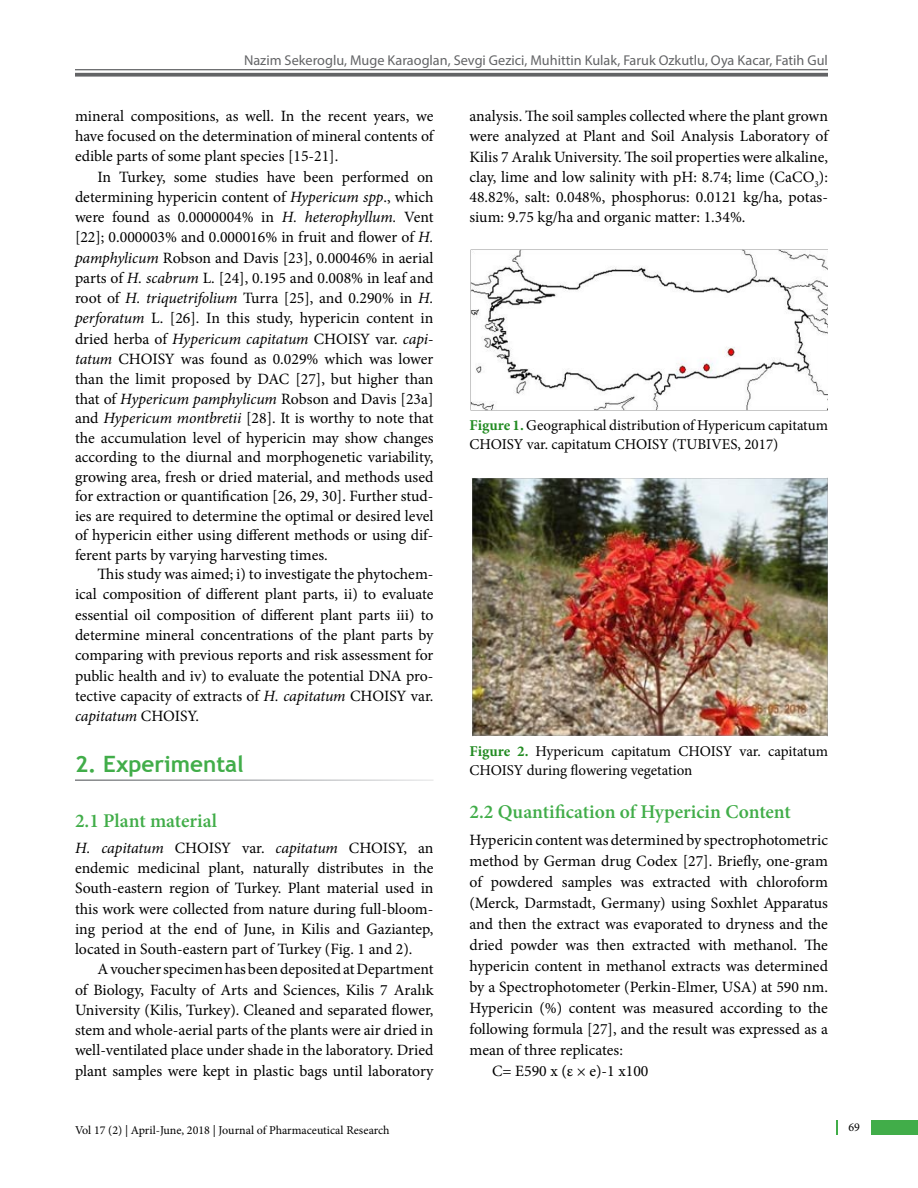
<style>
.page{position:relative;width:918px;height:1188px;background:#fff}
.page>*{position:absolute;margin:0;border:0;box-sizing:border-box;transform-origin:0 0}
.t1{font:700 22.5px "Trebuchet MS";color:#41ad49}
.t2{font:600 19.5px "Minion Pro";color:#41ad49}
.t3{font:15.75px/20.2px "Minion Pro";color:#000;text-align:justify}
.t4{font:15px/19.5px "Minion Pro";color:#000}
.t5{font:14.25px "Myriad Pro";color:#636466}
.t6{font:12px "Minion Pro";color:#000}
.s1{font-style:italic}
.s2{font-weight:700;color:#228b22}
</style>
<div class="page">
<div style="left:872px;top:1120px;width:46px;height:15px;background:#41ad49"></div>
<svg style="left:836px;top:1120px;width:1px;height:15px"></svg>
<hr style="left:75px;top:69px;width:753px;height:1px;background:#636466">
<svg style="left:75px;top:73px;width:753px;height:4px;background:#737375"></svg>
<img style="left:471px;top:249px;width:357px;height:161px">
<img style="left:471px;top:477px;width:357px;height:259px">
<p class="t5" style="left:244px;top:51px;width:585px">Nazim Sekeroglu, Muge Karaoglan, Sevgi Gezici, Muhittin Kulak, Faruk Ozkutlu, Oya Kacar, Fatih Gul</p>
<p class="t3" style="left:75px;top:106px;width:360px">mineral compositions, as well. In the recent years, we have focused on the determination of mineral contents of edible parts of some plant species [15-21].</p>
<p class="t3" style="left:75px;top:167px;width:360px;text-indent:23px">In Turkey, some studies have been performed on determining hypericin content of <span class="s1">Hypericum spp</span>., which were found as 0.0000004% in <span class="s1">H. heterophyllum.</span> Vent [22]; 0.000003% and 0.000016% in fruit and flower of <span class="s1">H. pamphylicum</span> Robson and Davis [23], 0.00046% in aerial parts of <span class="s1">H. scabrum</span> L. [24], 0.195 and 0.008% in leaf and root of <span class="s1">H. triquetrifolium</span> Turra [25], and 0.290% in <span class="s1">H. perforatum</span> L. [26]. In this study, hypericin content in dried herba of <span class="s1">Hypericum capitatum</span> CHOISY var. <span class="s1">capi&shy;tatum</span> CHOISY was found as 0.029% which was lower than the limit proposed by DAC [27], but higher than that of <span class="s1">Hypericum pamphylicum</span> Robson and Davis [23a] and <span class="s1">Hypericum montbretii</span> [28]. It is worthy to note that the accumulation level of hypericin may show changes according to the diurnal and morphogenetic variability, growing area, fresh or dried material, and methods used for extraction or quantification [26, 29, 30]. Further stud&shy;ies are required to determine the optimal or desired level of hypericin either using different methods or using dif&shy;ferent parts by varying harvesting times.</p>
<p class="t3" style="left:75px;top:564px;width:360px;text-indent:23px">This study was aimed; i) to investigate the phytochem&shy;ical composition of different plant parts, ii) to evaluate essential oil composition of different plant parts iii) to determine mineral concentrations of the plant parts by comparing with previous reports and risk assessment for public health and iv) to evaluate the potential DNA pro&shy;tective capacity of extracts of <span class="s1">H. capitatum</span> CHOISY var. <span class="s1">capitatum</span> CHOISY.</p>
<h1 class="t1" style="left:75px;top:750px;width:170px">2. Experimental</h1>
<p class="t2" style="left:75px;top:807px;width:143px">2.1 Plant material</p>
<p class="t3" style="left:75px;top:838px;width:360px"><span class="s1">H. capitatum</span> CHOISY var. <span class="s1">capitatum</span> CHOISY, an endemic medicinal plant, naturally distributes in the South-eastern region of Turkey. Plant material used in this work were collected from nature during full-bloom&shy;ing period at the end of June, in Kilis and Gaziantep, located in South-eastern part of Turkey (Fig. 1 and 2).</p>
<p class="t3" style="left:75px;top:959px;width:360px;text-indent:23px">A voucher specimen has been deposited at Department of Biology, Faculty of Arts and Sciences, Kilis 7 Aralık University (Kilis, Turkey). Cleaned and separated flower, stem and whole-aerial parts of the plants were air dried in well-ventilated place under shade in the laboratory. Dried plant samples were kept in plastic bags until laboratory</p>
<p class="t3" style="left:469px;top:106px;width:360px">analysis. The soil samples collected where the plant grown were analyzed at Plant and Soil Analysis Laboratory of Kilis 7 Aralık University. The soil properties were alkaline, clay, lime and low salinity with pH: 8.74; lime (CaCO<sub>3</sub>):<br>48.82%, salt: 0.048%, phosphorus: 0.0121 kg/ha, potas&shy;sium: 9.75 kg/ha and organic matter: 1.34%.</p>
<p class="t4" style="left:470px;top:415px;width:360px"><span class="s2">Figure 1.</span> Geographical distribution of Hypericum capitatum<br>CHOISY var. capitatum CHOISY (TUBIVES, 2017)</p>
<p class="t4" style="left:470px;top:741px;width:360px"><span class="s2">Figure 2.</span> Hypericum capitatum CHOISY var. capitatum<br>CHOISY during flowering vegetation</p>
<p class="t2" style="left:470px;top:798px;width:323px">2.2 Quantification of Hypericin Content</p>
<p class="t3" style="left:470px;top:830px;width:360px">Hypericin content was determined by spectrophotometric</p>
<p class="t3" style="left:470px;top:851px;width:360px">method by German drug Codex [27]. Briefly, one-gram</p>
<p class="t3" style="left:470px;top:872px;width:360px">of powdered samples was extracted with chloroform</p>
<p class="t3" style="left:470px;top:893px;width:360px">(Merck, Darmstadt, Germany) using Soxhlet Apparatus</p>
<p class="t3" style="left:470px;top:914px;width:360px">and then the extract was evaporated to dryness and the</p>
<p class="t3" style="left:470px;top:935px;width:360px">dried powder was then extracted with methanol. The</p>
<p class="t3" style="left:470px;top:956px;width:360px">hypericin content in methanol extracts was determined</p>
<p class="t3" style="left:470px;top:977px;width:360px">by a Spectrophotometer (Perkin-Elmer, USA) at 590 nm.</p>
<p class="t3" style="left:470px;top:998px;width:360px">Hypericin (%) content was measured according to the</p>
<p class="t3" style="left:470px;top:1019px;width:360px">following formula [27], and the result was expressed as a</p>
<p class="t3" style="left:470px;top:1040px;width:155px">mean of three replicates:</p>
<p class="t3" style="left:492px;top:1061px;width:158px">C= E590 x (ε × e)-1 x100</p>
<p class="t6" style="left:75px;top:1123px;width:316px">Vol 17 (2) | April-June, 2018 | Journal of Pharmaceutical Research</p>
<p class="t6" style="left:849px;top:1119px;width:13px">69</p>
</div>
